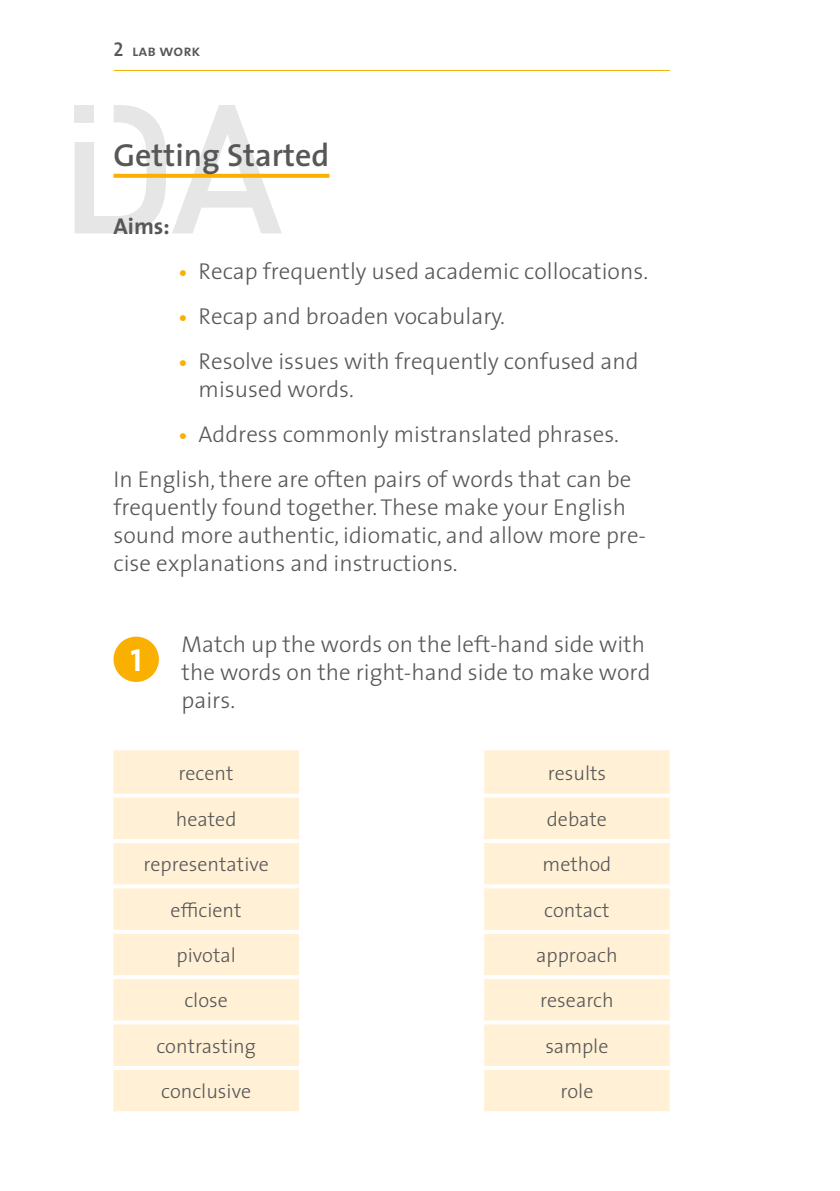
<style>
.page{position:relative;width:840px;height:1191px;background:#fff}
.page>*{position:absolute;margin:0;border:0;box-sizing:border-box;transform-origin:0 0}
.t1{font:600 32px "The Sans";color:#575756}
.t2{font:32px "The Sans Bold Caps";color:#fff}
.t3{font:300 23px/28px "The Sans";color:#575756}
.t4{font:700 23px "The Sans";color:#575756}
.t5{font:300 20px "The Sans";color:#575756}
.t6{font:16px "The Sans Semi Bold Caps";color:#575756}
.s1{font-size:20px}
.s2{font-weight:700;font-size:20px;color:#f9b000}
</style>
<div class="page">
<hr style="left:113px;top:70px;width:556px;height:1px;background:#f9b000">
<svg style="left:75px;top:105px;width:207px;height:128px"></svg>
<div style="left:75px;top:105px;width:19px;height:18px;background:#e6e6e6"></div>
<svg style="left:113px;top:174px;width:216px;height:4px"></svg>
<svg style="left:113px;top:750px;width:556px;height:361px;fill:#fff0d6"></svg>
<svg style="left:484px;top:793px;width:185px;height:4px"></svg>
<hr style="left:484px;top:839px;width:185px;height:4px;background:#fff">
<svg style="left:484px;top:884px;width:185px;height:4px"></svg>
<svg style="left:484px;top:929px;width:185px;height:4px"></svg>
<hr style="left:484px;top:975px;width:185px;height:4px;background:#fff">
<svg style="left:484px;top:1020px;width:185px;height:4px"></svg>
<svg style="left:484px;top:1065px;width:185px;height:4px"></svg>
<svg style="left:113px;top:793px;width:186px;height:4px"></svg>
<hr style="left:299px;top:793px;width:185px;height:4px;background:#fff">
<hr style="left:113px;top:839px;width:186px;height:4px;background:#fff">
<hr style="left:299px;top:839px;width:185px;height:4px;background:#fff">
<svg style="left:113px;top:884px;width:186px;height:4px"></svg>
<svg style="left:113px;top:929px;width:186px;height:4px"></svg>
<hr style="left:113px;top:975px;width:186px;height:4px;background:#fff">
<svg style="left:113px;top:1020px;width:186px;height:4px"></svg>
<svg style="left:113px;top:1065px;width:186px;height:4px"></svg>
<div style="left:113px;top:636px;width:46px;height:46px;background:#f9b000;border-radius:50%"></div>
<p class="t6" style="left:113px;top:37px;width:88px"><span class="s1">2</span> lab work</p>
<h1 class="t1" style="left:113px;top:128px;width:217px">Getting Started</h1>
<p class="t4" style="left:113px;top:206px;width:58px">Aims:</p>
<p class="t3" style="left:179px;top:256px;width:470px"><span class="s2">•</span> Recap frequently used academic collocations.</p>
<p class="t3" style="left:179px;top:301px;width:327px"><span class="s2">•</span> Recap and broaden vocabulary.</p>
<p class="t3" style="left:198px;top:346px;width:441px;text-indent:-20px"><span class="s2">•</span> Resolve issues with frequently confused and misused words.</p>
<p class="t3" style="left:113px;top:410px;width:519px;line-height:45px;text-indent:65px"><span class="s2">•</span> Address commonly mistranslated phrases.<br>In English, there are often pairs of words that can be</p>
<p class="t3" style="left:113px;top:492px;width:534px">frequently found together. These make your English sound more authentic, idiomatic, and allow more pre&shy;cise explanations and instructions.</p>
<h1 class="t2" style="left:130px;top:633px;width:13px">1</h1>
<p class="t3" style="left:181px;top:629px;width:470px">Match up the words on the left-hand side with the words on the right-hand side to make word pairs.</p>
<p class="t5" style="left:178px;top:757px;width:57px">recent</p>
<p class="t5" style="left:547px;top:757px;width:60px">results</p>
<p class="t5" style="left:176px;top:802px;width:62px">heated</p>
<p class="t5" style="left:546px;top:802px;width:62px">debate</p>
<p class="t5" style="left:143px;top:848px;width:127px">representative</p>
<p class="t5" style="left:542px;top:848px;width:70px">method</p>
<p class="t5" style="left:170px;top:893px;width:72px">efficient</p>
<p class="t5" style="left:544px;top:893px;width:67px">contact</p>
<p class="t5" style="left:176px;top:938px;width:61px">pivotal</p>
<p class="t5" style="left:536px;top:938px;width:83px">approach</p>
<p class="t5" style="left:184px;top:984px;width:45px">close</p>
<p class="t5" style="left:540px;top:984px;width:75px">research</p>
<p class="t5" style="left:156px;top:1029px;width:101px">contrasting</p>
<p class="t5" style="left:545px;top:1029px;width:65px">sample</p>
<p class="t5" style="left:161px;top:1074px;width:91px">conclusive</p>
<p class="t5" style="left:560px;top:1074px;width:35px">role</p>
</div>
